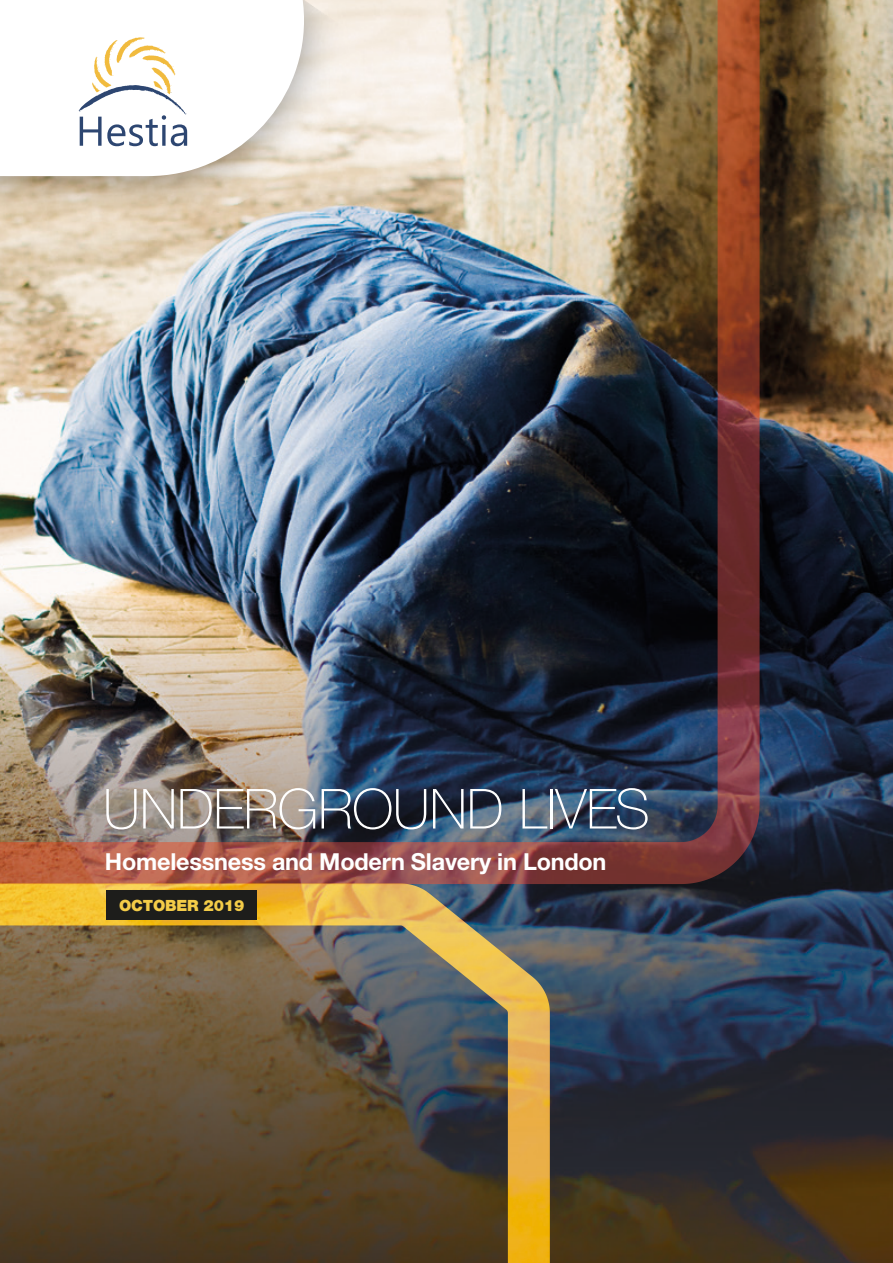
<style>
.page{position:relative;width:893px;height:1263px;background:#fff}
.page>*{position:absolute;margin:0;border:0;box-sizing:border-box;transform-origin:0 0}
.t1{font:100 55.35px "Helvetica Neue LT Std";letter-spacing:-.005em;color:#fff}
.t2{font:700 23.4px "Helvetica Neue LT Std";letter-spacing:-.01em;color:#fff}
.t3{font:900 15.45px "Helvetica Neue LT Std";letter-spacing:-.01em;color:#f4cc48}
</style>
<div class="page">
<img style="left:0;top:0;width:893px;height:593px">
<img style="left:0;top:593px;width:893px;height:670px">
<img style="left:694px;top:0;width:24px;height:840px">
<img style="left:0;top:883px;width:550px;height:380px">
<img style="left:0;top:0;width:348px;height:221px">
<svg style="left:0;top:0;width:304px;height:176px"></svg>
<svg style="left:79px;top:37px;width:108px;height:109px"></svg>
<div style="left:107px;top:890px;width:150px;height:30px;background:#1d1d1b"></div>
<h1 class="t1" style="left:103px;top:777px;width:548px">UNDERGROUND LIVES</h1>
<p class="t2" style="left:105px;top:847px;width:503px">Homelessness and Modern Slavery in London</p>
<p class="t3" style="left:119px;top:896px;width:127px">OCTOBER 2019</p>
</div>
